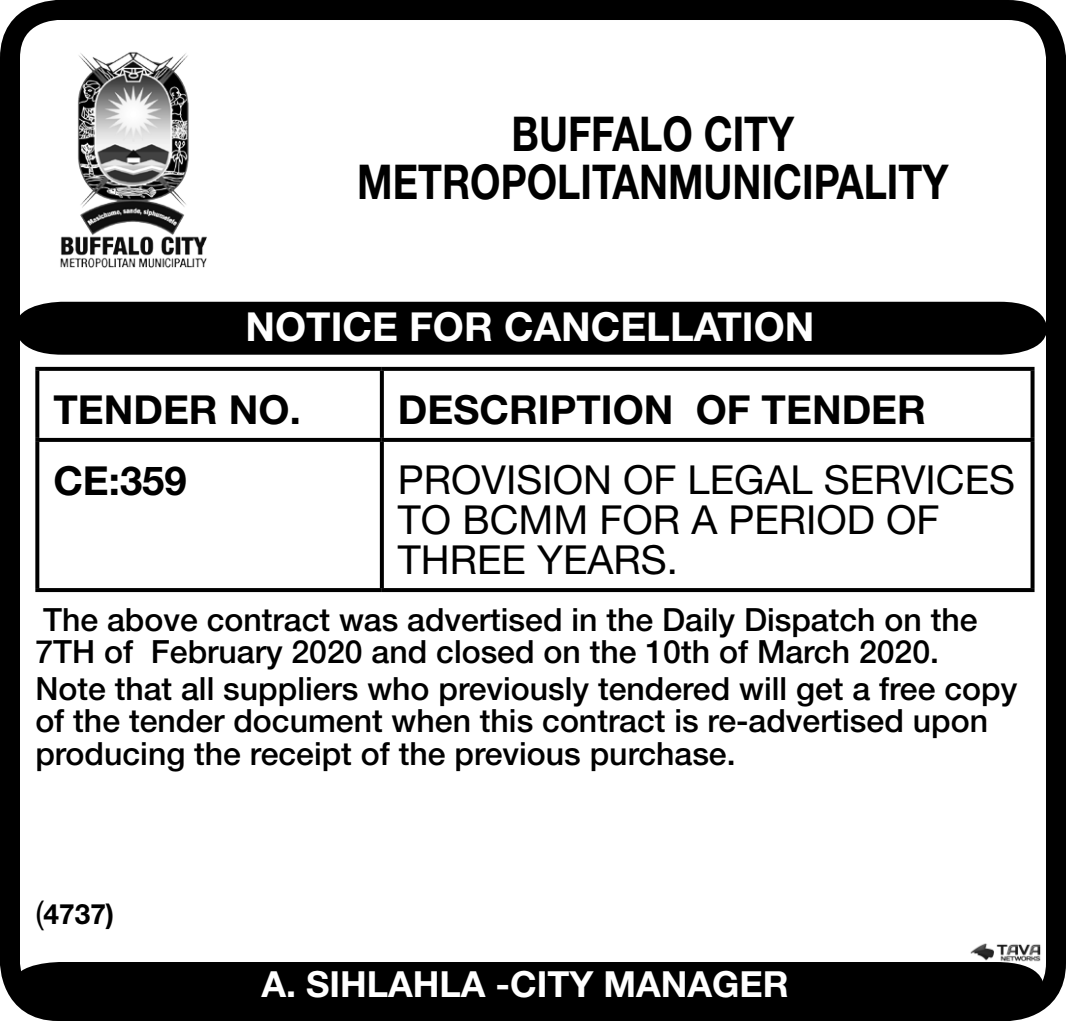
<style>
.page{position:relative;width:1066px;height:1021px;background:#fff}
.page>*{position:absolute;margin:0;border:0;box-sizing:border-box;transform-origin:0 0}
.t1{font:700 48px "Helvetica Neue";color:#000;scale:.82 1}
.t2{font:40px/40px "Helvetica Neue";color:#000}
.Body_7pt{font:700 40px "Helvetica Neue";color:#000}
.t3{font:700 40px "Helvetica Neue";color:#fff}
.t4{font:700 36px "Helvetica Neue";color:#fff}
.t5{font:500 32px/32px "Helvetica Neue";color:#000}
.t6{font:700 28px "Helvetica Neue";color:#000}
.s1{font-weight:400;font-size:32px}
</style>
<div class="page">
<svg style="left:35px;top:367px;width:347px;height:4px"></svg>
<svg style="left:35px;top:371px;width:4px;height:67px"></svg>
<svg style="left:382px;top:367px;width:652px;height:4px;background:#070707"></svg>
<svg style="left:380px;top:371px;width:4px;height:67px"></svg>
<svg style="left:1030px;top:371px;width:4px;height:67px"></svg>
<svg style="left:35px;top:438px;width:347px;height:4px"></svg>
<svg style="left:35px;top:442px;width:4px;height:146px"></svg>
<svg style="left:382px;top:438px;width:652px;height:4px;background:#050505"></svg>
<svg style="left:380px;top:442px;width:4px;height:146px"></svg>
<svg style="left:1030px;top:442px;width:4px;height:146px"></svg>
<svg style="left:35px;top:588px;width:347px;height:4px"></svg>
<svg style="left:382px;top:588px;width:652px;height:4px;background:#040404"></svg>
<div style="left:0;top:0;width:1066px;height:1020px;border:20px solid #000;border-radius:48px"></div>
<svg style="left:13px;top:300px;width:1036px;height:57px;background:#141414"></svg>
<img style="left:970px;top:943px;width:71px;height:17px">
<div style="left:11px;top:960px;width:1034px;height:49px;background:#000"></div>
<img style="left:60px;top:52px;width:147px;height:216px">
<p class="t1" style="left:511px;top:96px;width:346px">BUFFALO CITY</p>
<p class="t1" style="left:357px;top:144px;width:77px">METROPO</p>
<p class="t1" style="left:557px;top:144px;width:240px">LITANMUNICIP</p>
<p class="t1" style="left:837px;top:144px;width:138px">ALITY</p>
<p class="t3" style="left:245px;top:295px;width:570px">NOTICE FOR CANCELLATION</p>
<p class="Body_7pt" style="left:53px;top:378px;width:249px">TENDER NO.</p>
<p class="Body_7pt" style="left:398px;top:378px;width:530px">DESCRIPTION OF TENDER</p>
<p class="Body_7pt" style="left:53px;top:449px;width:135px">CE:359</p>
<p class="t2" style="left:398px;top:462px;width:619px">PROVISION OF LEGAL SERVICES<br>TO BCMM FOR A PERIOD OF<br>THREE YEARS.</p>
<p class="t5" style="left:35px;top:602px;width:944px">The above contract was advertised in the Daily Dispatch on the<br>7TH of February 2020 and closed on the 10th of March 2020.</p>
<p class="t5" style="left:35px;top:671px;width:983px">Note that all suppliers who previously tendered will get a free copy of the tender document when this contract is re-advertised upon producing the receipt of the previous purchase.</p>
<p class="t6" style="left:35px;top:892px;width:80px"><span class="s1">(</span>4737)</p>
<p class="t4" style="left:261px;top:956px;width:529px">A. SIHLAHLA -CITY MANAGER</p>
</div>
